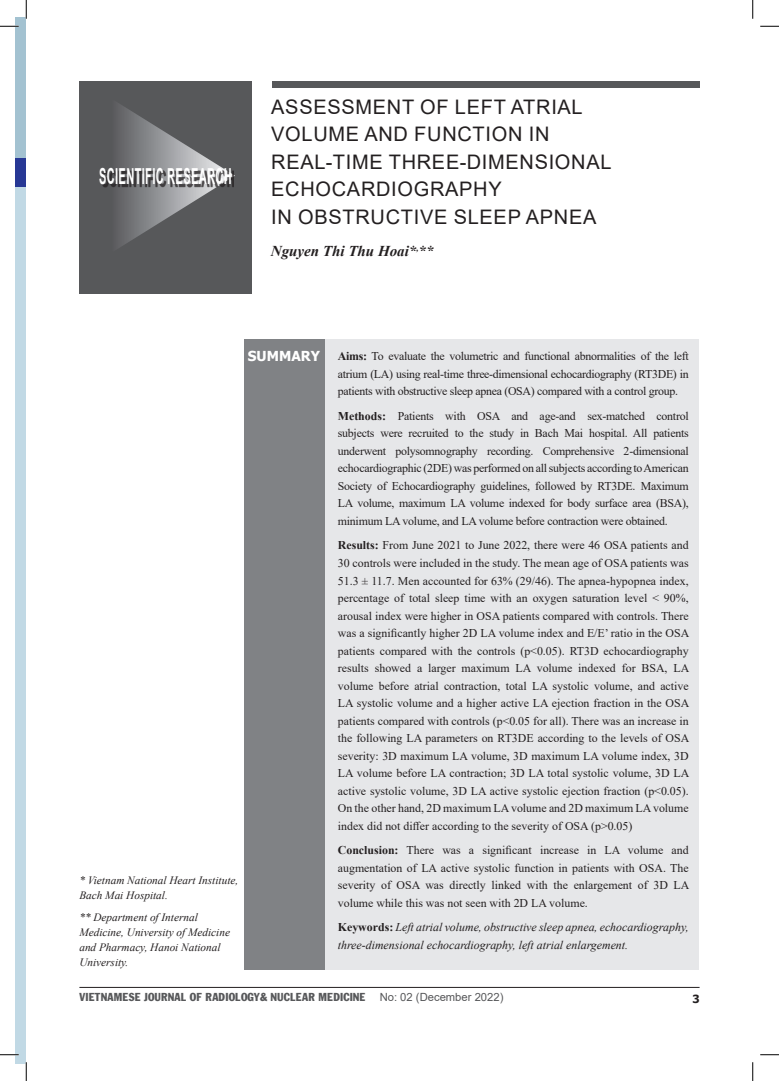
<style>
.page{position:relative;width:779px;height:1081px;background:#fff}
.page>*{position:absolute;margin:0;border:0;box-sizing:border-box;transform-origin:0 0}
.t1{font:700 22px "Arial";letter-spacing:.035em;color:#fff;scale:.5 1}
.t2{font:20px/27.5px "Arial";letter-spacing:.035em;color:#231f20}
.t3{font:italic 700 15px "Times New Roman";color:#231f20}
.t4{font:700 13.75px "Tahoma";color:#fff}
.t5{font:11.88px/17.5px "Times New Roman";letter-spacing:-.02em;color:#231f20;text-align:justify}
.t6{font:italic 11.88px/17.5px "Times New Roman";color:#231f20}
.chuthichtacgia{font:italic 11.25px/15px "Times New Roman";color:#231f20}
.t7{font:11.25px "VNI Franko";color:#57585a}
.t8{font:700 11.25px "Tahoma";color:#231f20}
.s1{font-weight:700}
.s2{font-weight:700;font-style:normal}
.s3{font-family:"Arial"}
</style>
<div class="page">
<div style="left:16px;top:17px;width:10px;height:1046px;background:#c1d9e5"></div>
<div style="left:16px;top:17px;width:10px;height:169px;background:#a3c2d1"></div>
<div style="left:16px;top:158px;width:10px;height:29px;background:#273895"></div>
<div style="left:79px;top:81px;width:173px;height:212px;background:#57585a"></div>
<svg style="left:118px;top:104px;width:117px;height:144px"></svg>
<div style="left:101px;top:170px;width:133px;height:17px;background:#231f20;opacity:.75"></div>
<div style="left:272px;top:81px;width:427px;height:7px;background:#57585a"></div>
<div style="left:245px;top:339px;width:454px;height:630px;background:#e6e7e9"></div>
<div style="left:245px;top:339px;width:80px;height:630px;background:#808285"></div>
<hr style="left:79px;top:986px;width:620px;height:1px;background:#231f20">
<svg style="left:0;top:25px;width:19px;height:2px"></svg>
<svg style="left:760px;top:25px;width:19px;height:2px"></svg>
<svg style="left:0;top:1053px;width:19px;height:2px"></svg>
<svg style="left:760px;top:1054px;width:19px;height:1px"></svg>
<svg style="left:25px;top:0;width:2px;height:19px"></svg>
<svg style="left:25px;top:1062px;width:2px;height:18px"></svg>
<svg style="left:752px;top:0;width:1px;height:19px"></svg>
<svg style="left:752px;top:1062px;width:1px;height:18px"></svg>
<p class="t1" style="left:99px;top:161px;width:267px">SCIENTIFIC RESEARCH</p>
<p class="t2" style="left:271px;top:93px;width:313px">ASSESSMENT OF LEFT ATRIAL</p>
<p class="t2" style="left:271px;top:120px;width:280px">VOLUME AND FUNCTION IN</p>
<p class="t2" style="left:271px;top:148px;width:342px">REAL-TIME THREE-DIMENSIONAL<br>ECHOCARDIOGRAPHY</p>
<p class="t2" style="left:271px;top:203px;width:327px">IN OBSTRUCTIVE SLEEP APNEA</p>
<p class="t3" style="left:271px;top:240px;width:164px">Nguyen Thi Thu Hoai*<sup>,</sup>**</p>
<p class="t4" style="left:248px;top:346px;width:74px">SUMMARY</p>
<p class="chuthichtacgia" style="left:79px;top:872px;width:160px">* Vietnam National Heart Institute,<br>Bach Mai Hospital.</p>
<p class="chuthichtacgia" style="left:79px;top:909px;width:152px">** Department of Internal<br>Medicine, University of Medicine and Pharmacy, Hanoi National<br>University.</p>
<p class="t5" style="left:338px;top:347px;width:352px"><span class="s1">Aims:</span> To evaluate the volumetric and functional abnormalities of the left atrium (LA) using real-time three-dimensional echocardiography (RT3DE) in patients with obstructive sleep apnea (OSA) compared with a control group.</p>
<p class="t5" style="left:338px;top:406px;width:352px"><span class="s1">Methods:</span> Patients with OSA and age-and sex-matched control subjects were recruited to the study in Bach Mai hospital. All patients underwent polysomnography recording. Comprehensive 2-dimensional echocardiographic (2DE) was performed on all subjects according to American Society of Echocardiography guidelines, followed by RT3DE. Maximum LA volume, maximum LA volume indexed for body surface area (BSA), minimum LA volume, and LA volume before contraction were obtained.</p>
<p class="t5" style="left:338px;top:536px;width:353px"><span class="s1">Results:</span> From June 2021 to June 2022, there were 46 OSA patients and 30 controls were included in the study. The mean age of OSA patients was 51.3 ± 11.7. Men accounted for 63% (29/46). The apnea-hypopnea index, percentage of total sleep time with an oxygen saturation level &lt; 90%, arousal index were higher in OSA patients compared with controls. There was a significantly higher 2D LA volume index and E/E’ ratio in the OSA patients compared with the controls (p&lt;0.05). RT3D echocardiography results showed a larger maximum LA volume indexed for BSA, LA volume before atrial contraction, total LA systolic volume, and active LA systolic volume and a higher active LA ejection fraction in the OSA patients compared with controls (p&lt;0.05 for all). There was an increase in the following LA parameters on RT3DE according to the levels of OSA severity: 3D maximum LA volume, 3D maximum LA volume index, 3D LA volume before LA contraction; 3D LA total systolic volume, 3D LA active systolic volume, 3D LA active systolic ejection fraction (p&lt;0.05).<br>On the other hand, 2D maximum LA volume and 2D maximum LA volume index did not differ according to the severity of OSA (p&gt;0.05)</p>
<p class="t5" style="left:338px;top:840px;width:353px"><span class="s1">Conclusion:</span> There was a significant increase in LA volume and augmentation of LA active systolic function in patients with OSA. The severity of OSA was directly linked with the enlargement of 3D LA volume while this was not seen with 2D LA volume.</p>
<p class="t6" style="left:338px;top:918px;width:352px"><span class="s2">Keywords:</span> Left atrial volume, obstructive sleep apnea, echocardiography, three-dimensional echocardiography, left atrial enlargement.</p>
<p class="t7" style="left:79px;top:988px;width:426px">VIETNAMESE JOURNAL OF RADIOLOGY&amp; NUCLEAR MEDICINE <span class="s3">No: 02 (December 2022)</span></p>
<p class="t8" style="left:692px;top:990px;width:9px">3</p>
</div>
